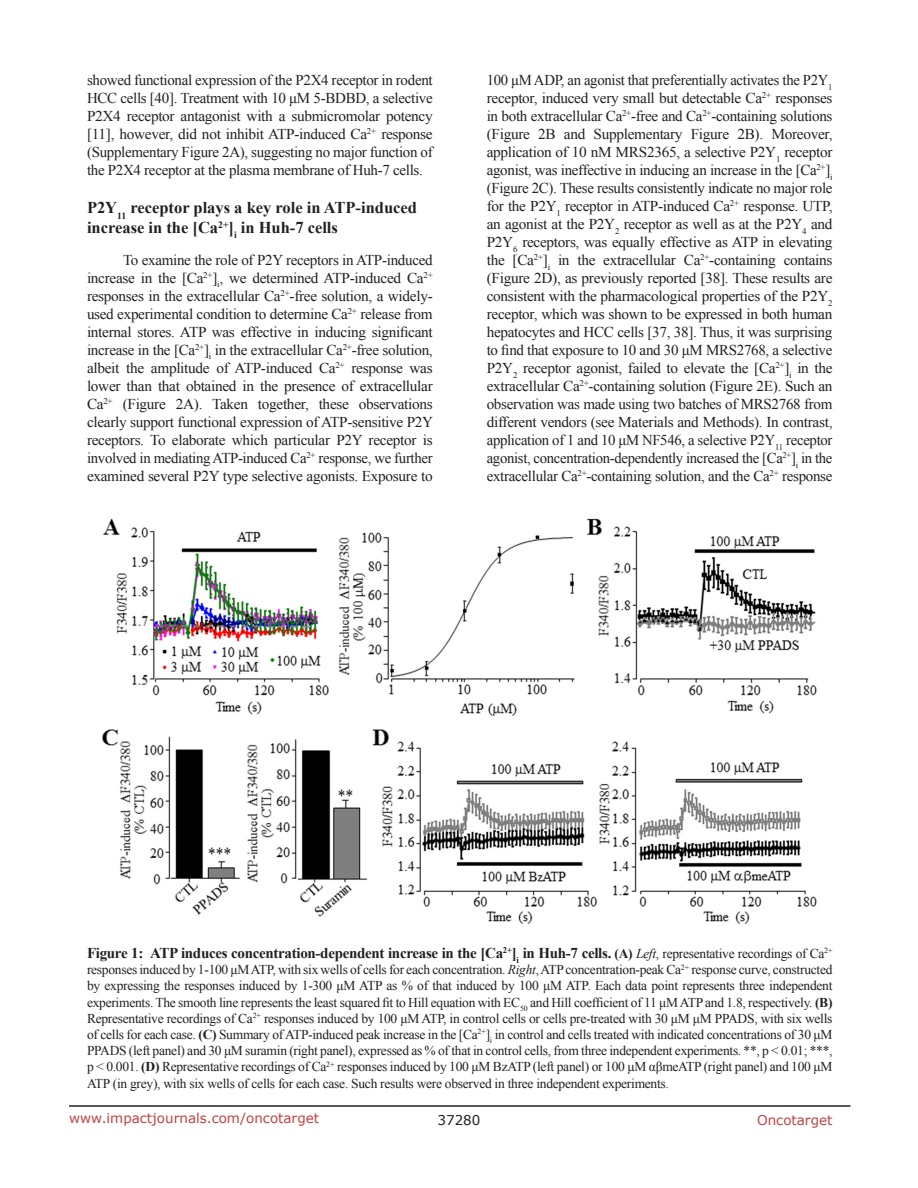
<style>
.page{position:relative;width:918px;height:1188px;background:#fff}
.page>*{position:absolute;margin:0;border:0;box-sizing:border-box;transform-origin:0 0}
.SubHeading{font:700 16.5px/19.8px "Times New Roman";color:#231f20}
.BodyText{font:15px/18px "Times New Roman";letter-spacing:-.02em;color:#231f20;text-align:justify}
.figuretext{font:700 15px "Times New Roman";letter-spacing:-.02em;color:#231f20}
.figuretext-2{font:13.5px/16.2px "Times New Roman";letter-spacing:-.02em;color:#231f20;text-align:justify}
.t1{font:13.5px "Verdana";color:#c24141}
.t2{font:13.5px "Verdana";color:#231f20}
.s1{font-size:13.5px}
.s2{font-weight:400;font-style:italic;font-size:13.5px}
.s3{font-weight:400;font-size:13.5px}
.s4{font-style:italic}
.s5{font-weight:700}
</style>
<div class="page">
<hr style="left:69px;top:1105px;width:781px;height:2px;background:#231f20">
<img style="left:102px;top:518px;width:715px;height:406px">
<p class="BodyText" style="left:87px;top:71px;width:347px">showed functional expression of the P2X4 receptor in rodent HCC cells [40]. Treatment with 10 μM 5-BDBD, a selective P2X4 receptor antagonist with a submicromolar potency [11], however, did not inhibit ATP-induced Ca<sup>2+</sup> response (Supplementary Figure 2A), suggesting no major function of the P2X4 receptor at the plasma membrane of Huh-7 cells.</p>
<p class="SubHeading" style="left:87px;top:197px;width:332px">P2Y<sub>11</sub> receptor plays a key role in ATP-induced increase in the [Ca<sup>2+</sup>]<sub>i</sub> in Huh-7 cells</p>
<p class="BodyText" style="left:87px;top:250px;width:348px;text-indent:36px">To examine the role of P2Y receptors in ATP-induced increase in the [Ca<sup>2+</sup>]<sub>i</sub>, we determined ATP-induced Ca<sup>2+ </sup>responses in the extracellular Ca<sup>2+</sup>-free solution, a widely&shy;used experimental condition to determine Ca<sup>2+</sup> release from internal stores. ATP was effective in inducing significant increase in the [Ca<sup>2+</sup>]<sub>i</sub> in the extracellular Ca<sup>2+</sup>-free solution, albeit the amplitude of ATP-induced Ca<sup>2+</sup> response was lower than that obtained in the presence of extracellular Ca<sup>2+</sup> (Figure 2A). Taken together, these observations clearly support functional expression of ATP-sensitive P2Y receptors. To elaborate which particular P2Y receptor is involved in mediating ATP-induced Ca<sup>2+</sup> response, we further examined several P2Y type selective agonists. Exposure to</p>
<p class="BodyText" style="left:487px;top:71px;width:347px">100 μM ADP, an agonist that preferentially activates the P2Y<sub>1 </sub>receptor, induced very small but detectable Ca<sup>2+</sup> responses in both extracellular Ca<sup>2+</sup>-free and Ca<sup>2+</sup>-containing solutions (Figure 2B and Supplementary Figure 2B). Moreover, application of 10 nM MRS2365, a selective P2Y<sub>1</sub> receptor agonist, was ineffective in inducing an increase in the [Ca<sup>2+</sup>]<sub>i </sub>(Figure 2C). These results consistently indicate no major role for the P2Y<sub>1</sub> receptor in ATP-induced Ca<sup>2+</sup> response. UTP, an agonist at the P2Y<sub>2</sub> receptor as well as at the P2Y<sub>4</sub> and P2Y<sub>6</sub> receptors, was equally effective as ATP in elevating the [Ca<sup>2+</sup>]<sub>i</sub> in the extracellular Ca<sup>2+</sup>-containing contains (Figure 2D), as previously reported [38]. These results are consistent with the pharmacological properties of the P2Y<sub>2 </sub>receptor, which was shown to be expressed in both human hepatocytes and HCC cells [37, 38]. Thus, it was surprising to find that exposure to 10 and 30 μM MRS2768, a selective P2Y<sub>2</sub> receptor agonist, failed to elevate the [Ca<sup>2+</sup>]<sub>i</sub> in the extracellular Ca<sup>2+</sup>-containing solution (Figure 2E). Such an observation was made using two batches of MRS2768 from different vendors (see Materials and Methods). In contrast, application of 1 and 10 μM NF546, a selective P2Y<sub>11</sub> receptor agonist, concentration-dependently increased the [Ca<sup>2+</sup>]<sub>i</sub> in the extracellular Ca<sup>2+</sup>-containing solution, and the Ca<sup>2+</sup> response</p>
<p class="figuretext" style="left:87px;top:943px;width:747px">Figure 1: ATP induces concentration-dependent increase in the [Ca<sup>2+</sup>]<sub>i</sub> in Huh-7 cells. <span class="s1">(A)</span> <span class="s2">Left</span><span class="s3">, representative recordings of Ca</span><sup>2+</sup></p>
<p class="figuretext-2" style="left:87px;top:961px;width:747px">responses induced by 1-100 μM ATP, with six wells of cells for each concentration. <span class="s4">Right</span>, ATP concentration-peak Ca<sup>2+</sup> response curve, constructed by expressing the responses induced by 1-300 μM ATP as % of that induced by 100 μM ATP. Each data point represents three independent experiments. The smooth line represents the least squared fit to Hill equation with EC<sub>50</sub> and Hill coefficient of 11 μM ATP and 1.8, respectively. <span class="s5">(B)<br></span>Representative recordings of Ca<sup>2+</sup> responses induced by 100 μM ATP, in control cells or cells pre-treated with 30 μM μM PPADS, with six wells of cells for each case. <span class="s5">(C)</span> Summary of ATP-induced peak increase in the [Ca<sup>2+</sup>]<sub>i</sub> in control and cells treated with indicated concentrations of 30 μM PPADS (left panel) and 30 μM suramin (right panel), expressed as % of that in control cells, from three independent experiments. **, p &lt; 0.01; ***, p &lt; 0.001. <span class="s5">(D)</span> Representative recordings of Ca<sup>2+</sup> responses induced by 100 μM BzATP (left panel) or 100 μM αβmeATP (right panel) and 100 μM ATP (in grey), with six wells of cells for each case. Such results were observed in three independent experiments.</p>
<p class="t1" style="left:69px;top:1109px;width:252px">www.impactjournals.com/oncotarget</p>
<p class="t2" style="left:438px;top:1111px;width:44px">37280</p>
<p class="t1" style="left:757px;top:1111px;width:77px">Oncotarget</p>
</div>
